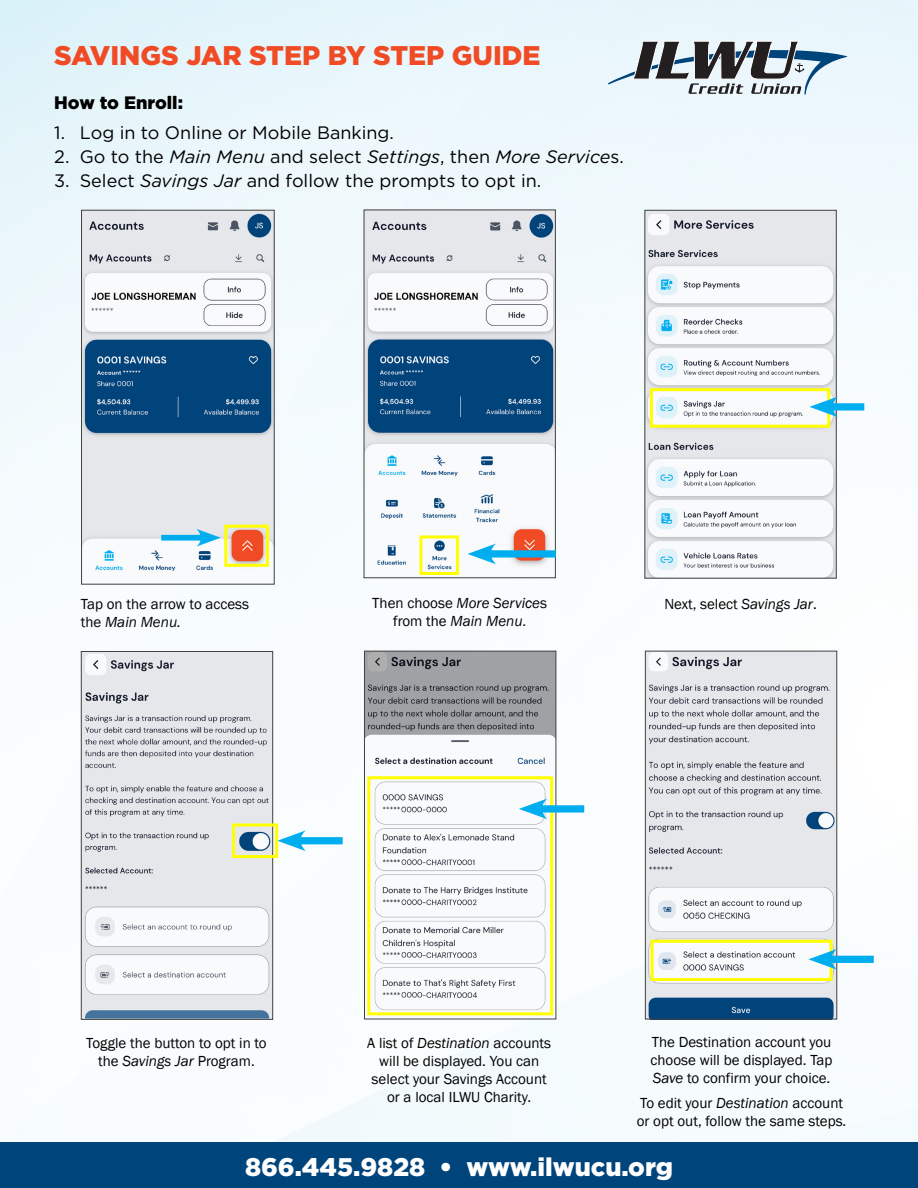
<style>
.page{position:relative;width:918px;height:1188px;background:#fff}
.page>*{position:absolute;margin:0;border:0;box-sizing:border-box;transform-origin:0 0}
.t1{font:900 27px "Gotham";color:#f04b24}
.t2{font:900 25.5px "Gotham";color:#fff}
.t3{font:18px "Gotham";color:#000}
.t4{font:italic 18px "Gotham";color:#000}
.t5{font:900 18px "Gotham";color:#000}
.t6{font:15px/18px "Franklin Gothic";color:#000;text-align:center}
.t7{font:italic 15px/18px "Franklin Gothic";color:#000;text-align:center}
.s1{font-style:normal}
.s2{font-style:italic}
.s3{font-style:normal;font-size:14.55px}
</style>
<div class="page">
<img style="left:897px;top:1115px;width:21px;height:28px">
<img style="left:788px;top:892px;width:109px;height:251px">
<div style="left:680px;top:1019px;width:108px;height:124px;background:#f6fcfe"></div>
<div style="left:572px;top:990px;width:108px;height:153px;background:#f6fbfe"></div>
<div style="left:464px;top:1045px;width:108px;height:98px;background:#f4fafd"></div>
<div style="left:368px;top:1098px;width:96px;height:45px;background:#f2fafd"></div>
<div style="left:524px;top:996px;width:69px;height:49px;background:#f5fbfd"></div>
<div style="left:417px;top:1048px;width:63px;height:50px;background:#f3fafd"></div>
<img style="left:362px;top:1100px;width:6px;height:43px">
<img style="left:795px;top:650px;width:43px;height:242px">
<img style="left:644px;top:650px;width:43px;height:320px">
<img style="left:579px;top:805px;width:53px;height:191px">
<img style="left:524px;top:730px;width:55px;height:292px">
<div style="left:470px;top:1019px;width:54px;height:29px;background:#f5fbfd"></div>
<img style="left:417px;top:1019px;width:53px;height:55px">
<img style="left:362px;top:1019px;width:55px;height:81px">
<img style="left:254px;top:944px;width:108px;height:199px">
<img style="left:146px;top:1142px;width:54px;height:1px">
<img style="left:92px;top:1142px;width:54px;height:1px">
<img style="left:47px;top:1142px;width:45px;height:1px">
<img style="left:356px;top:404px;width:53px;height:247px">
<img style="left:273px;top:456px;width:30px;height:476px">
<img style="left:460px;top:622px;width:97px;height:108px">
<img style="left:80px;top:835px;width:1px;height:185px">
<img style="left:80px;top:771px;width:1px;height:64px">
<div style="left:366px;top:0;width:166px;height:88px;background:#e8f6fc"></div>
<div style="left:366px;top:86px;width:105px;height:107px;background:#edf8fc"></div>
<img style="left:366px;top:191px;width:44px;height:18px">
<img style="left:0;top:664px;width:81px;height:107px">
<img style="left:0;top:769px;width:75px;height:2px">
<img style="left:647px;top:653px;width:188px;height:364px">
<div style="left:645px;top:651px;width:192px;height:368px;border:1px solid #414141"></div>
<img style="left:366px;top:653px;width:188px;height:364px">
<div style="left:364px;top:651px;width:192px;height:368px;border:1px solid #414141"></div>
<svg style="left:608px;top:41px;width:240px;height:53px;background:#9faab2"></svg>
<img style="left:646px;top:212px;width:189px;height:365px">
<div style="left:644px;top:210px;width:193px;height:369px;border:1px solid #414141"></div>
<div style="left:367px;top:776px;width:186px;height:239px;border:3px solid #ff0"></div>
<div style="left:651px;top:940px;width:182px;height:41px;border:3px solid #ff0"></div>
<img style="left:83px;top:653px;width:188px;height:365px">
<div style="left:81px;top:651px;width:192px;height:369px;border:1px solid #414141"></div>
<div style="left:294px;top:837px;width:49px;height:7px;background:#00aeef"></div>
<svg style="left:278px;top:830px;width:28px;height:21px"></svg>
<div style="left:535px;top:805px;width:49px;height:8px;background:#00aeef"></div>
<svg style="left:519px;top:799px;width:28px;height:20px"></svg>
<div style="left:0;top:1143px;width:918px;height:45px;background:#00447c"></div>
<div style="left:825px;top:956px;width:49px;height:7px;background:#00aeef"></div>
<svg style="left:808px;top:949px;width:29px;height:21px"></svg>
<img style="left:366px;top:211px;width:188px;height:365px">
<div style="left:364px;top:209px;width:192px;height:369px;border:1px solid #414141"></div>
<div style="left:484px;top:550px;width:72px;height:8px;background:#00aeef"></div>
<svg style="left:468px;top:544px;width:28px;height:20px"></svg>
<img style="left:83px;top:212px;width:190px;height:371px">
<div style="left:81px;top:210px;width:194px;height:375px;border:1px solid #414141"></div>
<div style="left:224px;top:525px;width:45px;height:42px;border:3px solid #ff0"></div>
<div style="left:161px;top:535px;width:45px;height:6px;background:#00aeef"></div>
<svg style="left:196px;top:529px;width:25px;height:18px"></svg>
<div style="left:419px;top:535px;width:40px;height:40px;border:3px solid #ff0"></div>
<div style="left:650px;top:388px;width:180px;height:40px;border:3px solid #ff0"></div>
<div style="left:232px;top:823px;width:46px;height:35px;border:3px solid #ff0"></div>
<div style="left:826px;top:403px;width:38px;height:8px;background:#00aeef"></div>
<svg style="left:809px;top:396px;width:29px;height:21px"></svg>
<p class="t1" style="left:54px;top:37px;width:488px">SAVINGS JAR STEP BY STEP GUIDE</p>
<p class="t5" style="left:54px;top:90px;width:130px">How to Enroll:</p>
<p class="t3" style="left:54px;top:121px;width:341px">1. Log in to Online or Mobile Banking.</p>
<p class="t4" style="left:54px;top:145px;width:571px"><span class="s1">2. Go to the</span> Main Menu <span class="s1">and select</span> Settings<span class="s1">, then</span> More Service<span class="s1">s.</span></p>
<p class="t3" style="left:54px;top:169px;width:489px">3. Select <span class="s2">Savings Jar</span> and follow the prompts to opt in.</p>
<p class="t6" style="left:81px;top:595px;width:170px;text-align:left">Tap on the arrow to access the <span class="s2">Main Menu.</span></p>
<p class="t7" style="left:372px;top:595px;width:176px"><span class="s1">Then choose</span> More Service<span class="s1">s from the</span> Main Menu<span class="s3">.</span></p>
<p class="t6" style="left:664px;top:595px;width:154px">Next, select <span class="s2">Savings Jar</span>.</p>
<p class="t6" style="left:86px;top:1034px;width:182px">Toggle the button to opt in to the <span class="s2">Savings Jar</span> Program.</p>
<p class="t6" style="left:651px;top:1034px;width:184px;text-align:justify">The Destination account you choose will be displayed. Tap <span class="s2">Save</span> to confirm your choice.</p>
<p class="t6" style="left:637px;top:1094px;width:211px;text-align:left">To edit your <span class="s2">Destination</span> account or opt out, follow the same steps.</p>
<p class="t6" style="left:367px;top:1034px;width:185px">A list of <span class="s2">Destination</span> accounts will be displayed. You can select your Savings Account or a local ILWU Charity.</p>
<p class="t2" style="left:245px;top:1149px;width:429px">866.445.9828 • www.ilwucu.org</p>
</div>
